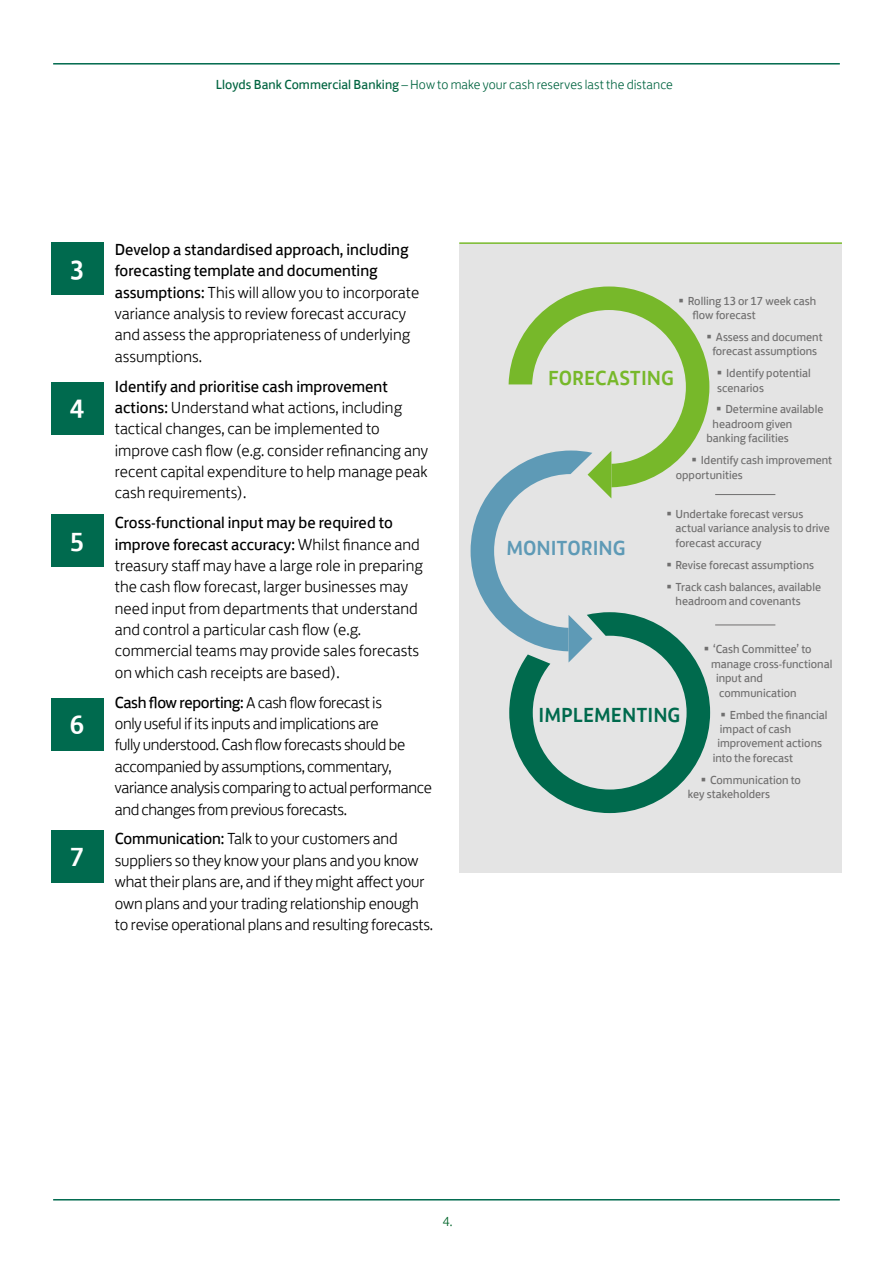
<style>
.page{position:relative;width:893px;height:1263px;background:#fff}
.page>*{position:absolute;margin:0;border:0;box-sizing:border-box;transform-origin:0 0}
.t1{font:500 27px "Lloyds Bank Jack";color:#fff}
.t2{font:500 21px "Lloyds Bank Jack";color:#006a4d}
.t3{font:500 21px "Lloyds Bank Jack";color:#77b82a}
.t4{font:500 21px "Lloyds Bank Jack";color:#5e9ab6}
.t5{font:300 16.5px/21.3px "Lloyds Bank Jack";color:#000}
.t6{font:300 16.5px/21.3px "Lloyds Bank Jack";letter-spacing:-.02em;color:#000}
.t7{font:300 13.5px "Lloyds Bank Jack";letter-spacing:.005em;color:#006440}
.t8{font:300 13.5px "Lloyds Bank Jack";color:#00652a}
.t9{font:12px/14.4px "Lloyds Bank Jack";color:#706f6f}
.s1{font-weight:400}
</style>
<div class="page">
<hr style="left:53px;top:63px;width:787px;height:2px;background:#006a4e">
<hr style="left:53px;top:1199px;width:787px;height:1px;background:#006a4e">
<div style="left:51px;top:242px;width:52px;height:53px;background:#006a4e"></div>
<div style="left:51px;top:382px;width:52px;height:52px;background:#006a4e"></div>
<div style="left:51px;top:514px;width:52px;height:53px;background:#006a4e"></div>
<div style="left:51px;top:698px;width:52px;height:52px;background:#006a4e"></div>
<div style="left:51px;top:830px;width:52px;height:52px;background:#006a4e"></div>
<div style="left:459px;top:244px;width:383px;height:629px;background:#e4e4e4"></div>
<hr style="left:459px;top:242px;width:383px;height:2px;background:#77b82a">
<svg style="left:471px;top:286px;width:239px;height:527px"></svg>
<hr style="left:715px;top:494px;width:60px;height:1px;background:#706f6f">
<hr style="left:715px;top:625px;width:60px;height:1px;background:#706f6f">
<p class="t7" style="left:216px;top:74px;width:459px"><span class="s1">Lloyds Bank Commercial Banking</span> – How to make your cash reserves last the distance</p>
<h1 class="t1" style="left:70px;top:248px;width:16px">3</h1>
<h1 class="t1" style="left:70px;top:387px;width:16px">4</h1>
<h1 class="t1" style="left:70px;top:520px;width:16px">5</h1>
<h1 class="t1" style="left:70px;top:703px;width:16px">6</h1>
<h1 class="t1" style="left:70px;top:835px;width:16px">7</h1>
<p class="t5" style="left:115px;top:237px;width:306px"><span class="s1">Develop a standardised approach, including forecasting template and documenting assumptions:</span> This will allow you to incorporate variance analysis to review forecast accuracy and assess the appropriateness of underlying assumptions.</p>
<p class="t5" style="left:115px;top:374px;width:315px"><span class="s1">Identify and prioritise cash improvement actions:</span> Understand what actions, including tactical changes, can be implemented to improve cash flow (e.g. consider refinancing any recent capital expenditure to help manage peak cash requirements).</p>
<p class="t5" style="left:115px;top:510px;width:310px"><span class="s1">Cross-functional input may be required to improve forecast accuracy:</span> Whilst finance and treasury staff may have a large role in preparing the cash flow forecast, larger businesses may need input from departments that understand and control a particular cash flow (e.g. commercial teams may provide sales forecasts on which cash receipts are based).</p>
<p class="t6" style="left:115px;top:690px;width:319px"><span class="s1">Cash flow reporting:</span> A cash flow forecast is<br>only useful if its inputs and implications are<br>fully understood. Cash flow forecasts should be accompanied by assumptions, commentary, variance analysis comparing to actual performance and changes from previous forecasts.</p>
<p class="t5" style="left:115px;top:826px;width:320px"><span class="s1">Communication:</span> Talk to your customers and suppliers so they know your plans and you know what their plans are, and if they might affect your own plans and your trading relationship enough to revise operational plans and resulting forecasts.</p>
<p class="t9" style="left:692px;top:292px;width:125px;text-indent:-14px">▪ Rolling 13 or 17 week cash flow forecast</p>
<p class="t9" style="left:707px;top:329px;width:118px;text-align:center">▪ Assess and document forecast assumptions</p>
<p class="t9" style="left:717px;top:365px;width:96px">▪ Identify potential scenarios</p>
<p class="t9" style="left:716px;top:401px;width:109px">▪ Determine available</p>
<p class="t9" style="left:713px;top:416px;width:81px">headroom given</p>
<p class="t9" style="left:706px;top:430px;width:84px">banking facilities</p>
<p class="t9" style="left:676px;top:452px;width:158px;text-indent:16px">▪ Identify cash improvement opportunities</p>
<p class="t9" style="left:676px;top:506px;width:156px;text-indent:-9px">▪ Undertake forecast versus actual variance analysis to drive forecast accuracy</p>
<p class="t9" style="left:667px;top:556px;width:149px">▪ Revise forecast assumptions</p>
<p class="t9" style="left:676px;top:578px;width:147px;text-indent:-9px">▪ Track cash balances, available headroom and covenants</p>
<p class="t9" style="left:704px;top:641px;width:109px">▪ ‘Cash Committee’ to</p>
<p class="t9" style="left:711px;top:656px;width:123px">manage cross-functional</p>
<p class="t9" style="left:716px;top:670px;width:48px">input and</p>
<p class="t9" style="left:719px;top:684px;width:79px">communication</p>
<p class="t9" style="left:720px;top:706px;width:109px">▪ Embed the financial</p>
<p class="t9" style="left:720px;top:721px;width:73px">impact of cash</p>
<p class="t9" style="left:717px;top:735px;width:106px">improvement actions</p>
<p class="t9" style="left:713px;top:749px;width:82px">into the forecast</p>
<p class="t9" style="left:688px;top:771px;width:115px;text-indent:13px">▪ Communication to key stakeholders</p>
<p class="t3" style="left:548px;top:361px;width:128px">FORECASTING</p>
<p class="t4" style="left:506px;top:531px;width:121px">MONITORING</p>
<p class="t2" style="left:539px;top:698px;width:144px">IMPLEMENTING</p>
<p class="t8" style="left:443px;top:1211px;width:11px">4.</p>
</div>
